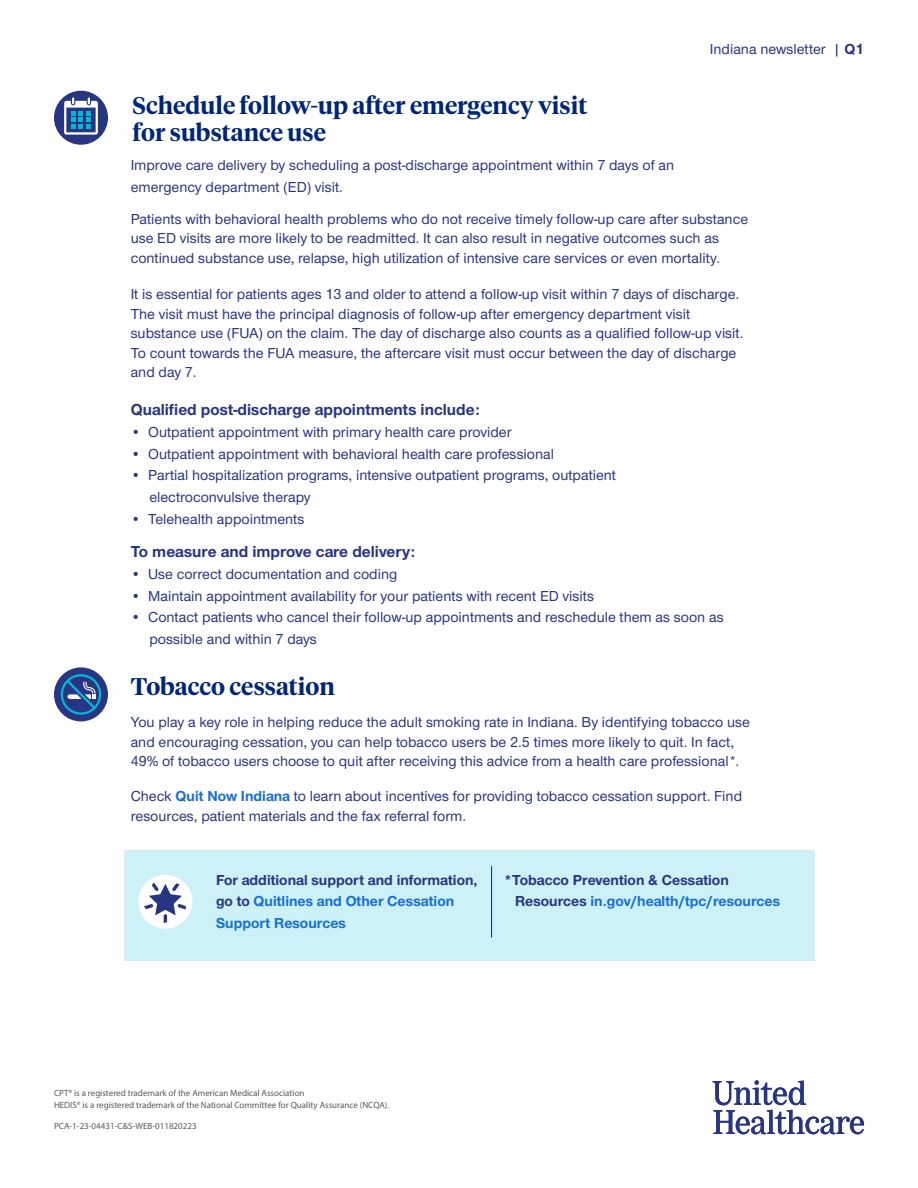
<style>
.page{position:relative;width:918px;height:1188px;background:#fff}
.page>*{position:absolute;margin:0;border:0;box-sizing:border-box;transform-origin:0 0}
.Continued_asterisk{font:600 24px/27px "UHC Serif Headline";color:#002677}
.Continued_asterisk-2{font:700 16.5px "UHC Sans";color:#283582}
.Continued_asterisk-3{font:500 15px/19.5px "UHC Sans";color:#283582}
.Continued_asterisk-4{font:700 15px "UHC Sans";color:#196ecf}
.Continued_asterisk-5{font:700 15px "UHC Sans";color:#283582}
.Continued_asterisk-6{font:9px "Myriad Pro";color:#5a5a5a}
.Body{font:9px "Myriad Pro";color:#5a5a5a}
.s1{font-weight:700}
.s2{font-weight:700;color:#196ecf}
.s3{color:#283582}
</style>
<div class="page">
<div style="left:124px;top:850px;width:690px;height:111px;background:#ccf2f7"></div>
<svg style="left:713px;top:1080px;width:151px;height:54px"></svg>
<div style="left:54px;top:91px;width:54px;height:54px;background:#283582;border-radius:50%"></div>
<svg style="left:64px;top:97px;width:34px;height:38px"></svg>
<div style="left:54px;top:667px;width:54px;height:54px;background:#283582;border-radius:50%"></div>
<svg style="left:61px;top:674px;width:40px;height:41px"></svg>
<div style="left:138px;top:875px;width:54px;height:54px;background:#fff;border-radius:50%"></div>
<svg style="left:144px;top:882px;width:42px;height:41px"></svg>
<hr style="left:491px;top:866px;width:1px;height:71px;background:#002677">
<p class="Continued_asterisk" style="left:132px;top:91px;width:456px">Schedule follow-up after emergency visit for substance use</p>
<p class="Continued_asterisk-3" style="left:710px;top:39px;width:156px">Indiana newsletter | <span class="s1">Q1</span></p>
<p class="Continued_asterisk-3" style="left:131px;top:154px;width:545px">Improve care delivery by scheduling a post-discharge appointment within 7 days of an</p>
<p class="Continued_asterisk-3" style="left:131px;top:176px;width:214px">emergency department (ED) visit.</p>
<p class="Continued_asterisk-3" style="left:131px;top:208px;width:619px">Patients with behavioral health problems who do not receive timely follow-up care after substance use ED visits are more likely to be readmitted. It can also result in negative outcomes such as continued substance use, relapse, high utilization of intensive care services or even mortality.</p>
<p class="Continued_asterisk-3" style="left:131px;top:284px;width:614px">It is essential for patients ages 13 and older to attend a follow-up visit within 7 days of discharge.<br>The visit must have the principal diagnosis of follow-up after emergency department visit substance use (FUA) on the claim. The day of discharge also counts as a qualified follow-up visit.<br>To count towards the FUA measure, the aftercare visit must occur between the day of discharge and day 7.</p>
<p class="Continued_asterisk-2" style="left:131px;top:399px;width:351px">Qualified post-discharge appointments include:</p>
<p class="Continued_asterisk-3" style="left:131px;top:422px;width:382px">• Outpatient appointment with primary health care provider</p>
<p class="Continued_asterisk-3" style="left:131px;top:443px;width:425px">• Outpatient appointment with behavioral health care professional</p>
<p class="Continued_asterisk-3" style="left:131px;top:465px;width:487px">• Partial hospitalization programs, intensive outpatient programs, outpatient</p>
<p class="Continued_asterisk-3" style="left:149px;top:487px;width:163px">electroconvulsive therapy</p>
<p class="Continued_asterisk-3" style="left:131px;top:508px;width:175px">• Telehealth appointments</p>
<p class="Continued_asterisk-2" style="left:131px;top:541px;width:286px">To measure and improve care delivery:</p>
<p class="Continued_asterisk-3" style="left:131px;top:564px;width:268px">• Use correct documentation and coding</p>
<p class="Continued_asterisk-3" style="left:131px;top:585px;width:465px">• Maintain appointment availability for your patients with recent ED visits</p>
<p class="Continued_asterisk-3" style="left:131px;top:607px;width:595px">• Contact patients who cancel their follow-up appointments and reschedule them as soon as</p>
<p class="Continued_asterisk-3" style="left:149px;top:629px;width:169px">possible and within 7 days</p>
<p class="Continued_asterisk" style="left:131px;top:672px;width:206px">Tobacco cessation</p>
<p class="Continued_asterisk-3" style="left:131px;top:712px;width:621px">You play a key role in helping reduce the adult smoking rate in Indiana. By identifying tobacco use and encouraging cessation, you can help tobacco users be 2.5 times more likely to quit. In fact,<br>49% of tobacco users choose to quit after receiving this advice from a health care professional*.</p>
<p class="Continued_asterisk-3" style="left:131px;top:786px;width:613px">Check <span class="s2">Quit Now Indiana</span> to learn about incentives for providing tobacco cessation support. Find resources, patient materials and the fax referral form.</p>
<p class="Continued_asterisk-5" style="left:216px;top:870px;width:263px">For additional support and information,</p>
<p class="Continued_asterisk-4" style="left:216px;top:891px;width:240px"><span class="s3">go to</span> Quitlines and Other Cessation</p>
<p class="Continued_asterisk-4" style="left:216px;top:913px;width:131px">Support Resources</p>
<p class="Continued_asterisk-5" style="left:504px;top:870px;width:226px">*Tobacco Prevention &amp; Cessation</p>
<p class="Continued_asterisk-4" style="left:515px;top:891px;width:267px"><span class="s3">Resources</span> in.gov/health/tpc/resources</p>
<p class="Continued_asterisk-6" style="left:54px;top:1088px;width:252px">CPT® is a registered trademark of the American Medical Association</p>
<p class="Continued_asterisk-6" style="left:54px;top:1100px;width:337px">HEDIS® is a registered trademark of the National Committee for Quality Assurance (NCQA).</p>
<p class="Body" style="left:54px;top:1121px;width:144px">PCA-1-23-04431-C&amp;S-WEB-011820223</p>
</div>
